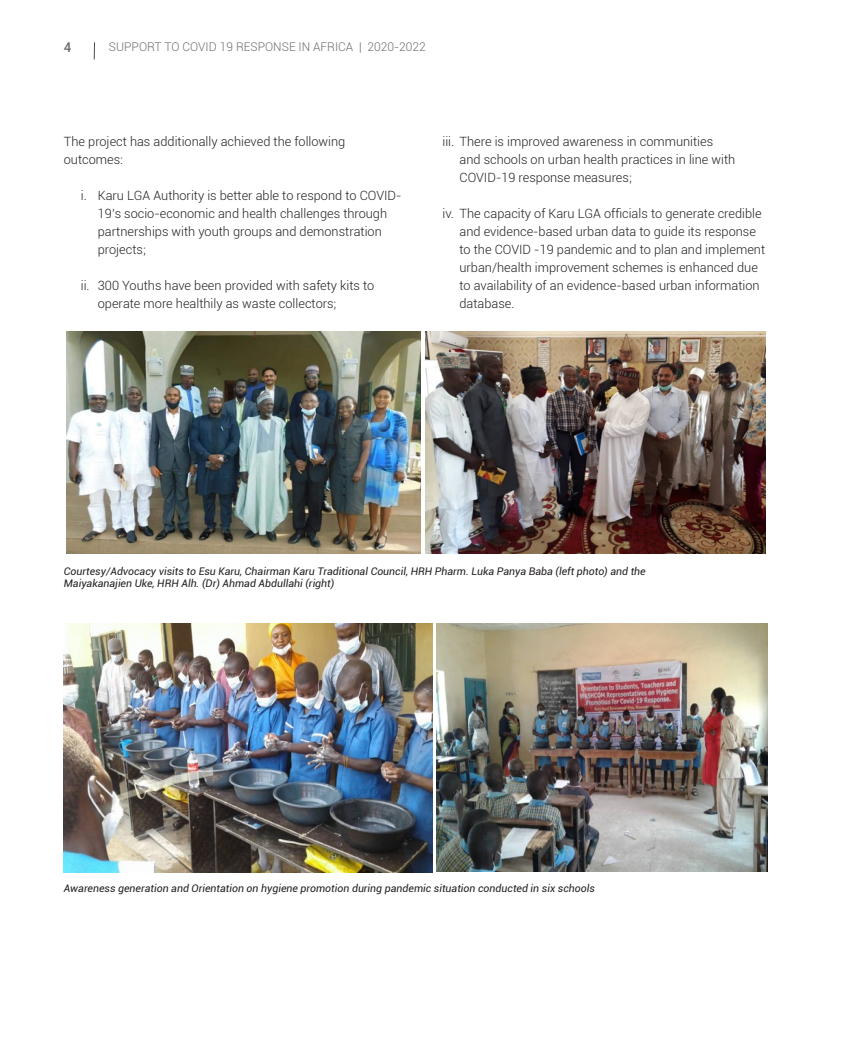
<style>
.page{position:relative;width:851px;height:1063px;background:#fff}
.page>*{position:absolute;margin:0;border:0;box-sizing:border-box;transform-origin:0 0}
.t1{font:500 13.5px "Roboto";color:#6c6d70}
.Ind_02{font:300 12.75px/18px "Roboto";color:#231f20}
.Body_Text_01{font:300 12.75px/18px "Roboto";color:#231f20}
.t2{font:300 12px "Roboto";color:#6c6d70}
.Captions{font:italic 10.5px/12.6px "Roboto";color:#231f20}
</style>
<div class="page">
<svg style="left:94px;top:42px;width:1px;height:18px"></svg>
<img style="left:67px;top:332px;width:353px;height:222px">
<img style="left:425px;top:332px;width:340px;height:222px">
<img style="left:64px;top:624px;width:368px;height:249px">
<img style="left:436px;top:624px;width:330px;height:247px">
<p class="t1" style="left:64px;top:38px;width:9px">4</p>
<p class="t2" style="left:109px;top:39px;width:318px">SUPPORT TO COVID 19 RESPONSE IN AFRICA | 2020-2022</p>
<p class="Body_Text_01" style="left:64px;top:132px;width:283px">The project has additionally achieved the following outcomes:</p>
<p class="Ind_02" style="left:98px;top:186px;width:305px;text-indent:-17px">i. Karu LGA Authority is better able to respond to COVID-19’s socio-economic and health challenges through partnerships with youth groups and demonstration projects;</p>
<p class="Ind_02" style="left:98px;top:276px;width:278px;text-indent:-17px">ii. 300 Youths have been provided with safety kits to operate more healthily as waste collectors;</p>
<p class="Ind_02" style="left:459px;top:132px;width:277px;text-indent:-17px">iii. There is improved awareness in communities and schools on urban health practices in line with<br>COVID-19 response measures;</p>
<p class="Ind_02" style="left:459px;top:204px;width:307px;text-indent:-17px">iv. The capacity of Karu LGA officials to generate credible and evidence-based urban data to guide its response to the COVID -19 pandemic and to plan and implement urban/health improvement schemes is enhanced due to availability of an evidence-based urban information database.</p>
<p class="Captions" style="left:64px;top:564px;width:583px">Courtesy/Advocacy visits to Esu Karu, Chairman Karu Traditional Council, HRH Pharm. Luka Panya Baba (left photo) and the<br>Maiyakanajien Uke, HRH Alh. (Dr) Ahmad Abdullahi (right)</p>
<p class="Captions" style="left:64px;top:881px;width:532px">Awareness generation and Orientation on hygiene promotion during pandemic situation conducted in six schools</p>
</div>
